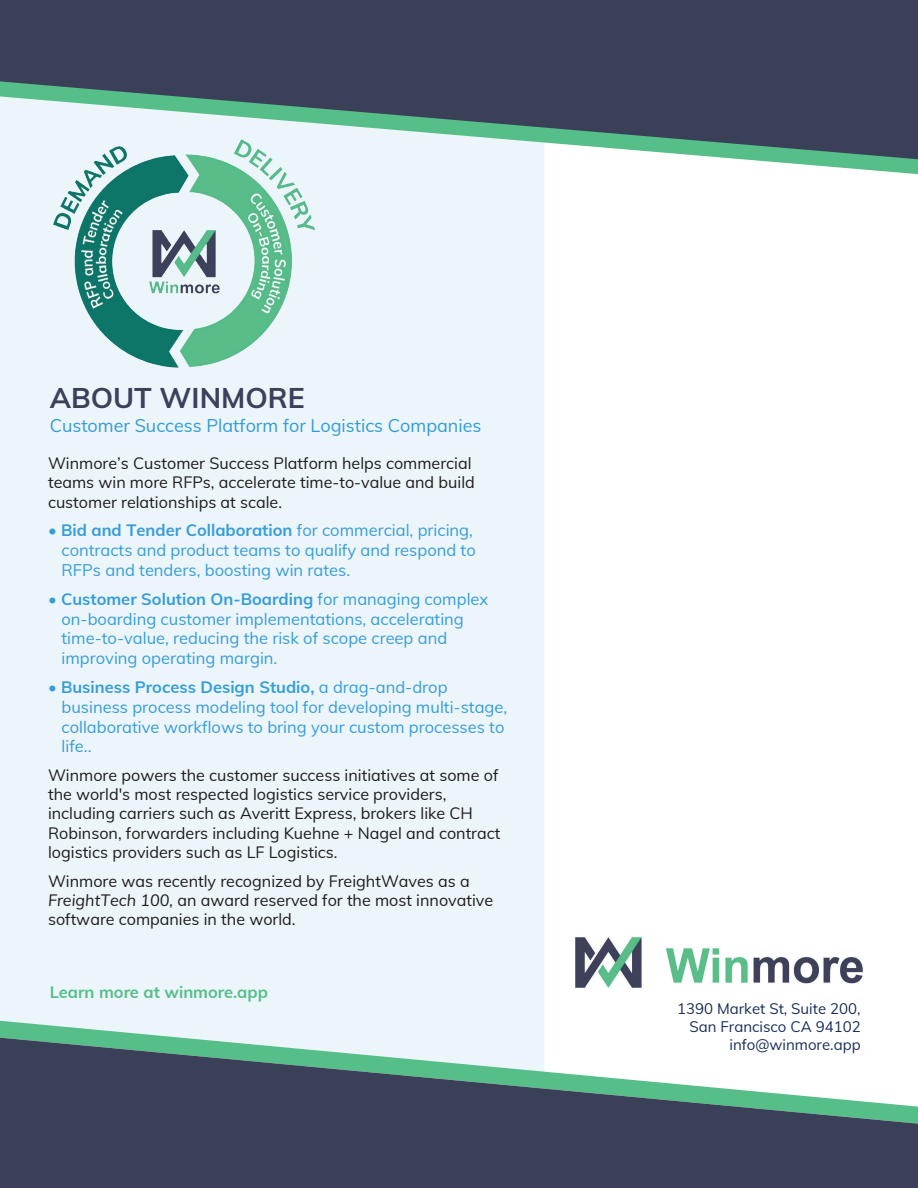
<style>
.page{position:relative;width:918px;height:1188px;background:#fff}
.page>*{position:absolute;margin:0;border:0;box-sizing:border-box;transform-origin:0 0}
.t1{font:700 28.5px "Muli";color:#3b415a}
.t2{font:18px "Muli";color:#349cd6}
.t3{font:16.5px/19.8px "Muli";color:#379dd7}
.t4{font:700 16.5px "Muli";color:#56be89}
.t5{font:16.2px/19.4px "Muli";color:#1f1c1d}
.t6{font:15px/18px "Muli";color:#1a2f5a;text-align:right}
.s1{font-weight:700}
.s2{font-style:italic}
</style>
<div class="page">
<div style="left:0;top:174px;width:544px;height:847px;background:#ebf5fa"></div>
<svg style="left:0;top:1021px;width:544px;height:17px;background:#d1ebe6"></svg>
<svg style="left:0;top:1038px;width:918px;height:150px;background:#5f6d7a"></svg>
<div style="left:0;top:0;width:918px;height:81px;background:#3b4059"></div>
<svg style="left:0;top:81px;width:918px;height:93px;background:#7c9498"></svg>
<img style="left:575px;top:937px;width:289px;height:52px">
<img style="left:44px;top:135px;width:281px;height:233px">
<h1 class="t1" style="left:50px;top:377px;width:257px">ABOUT WINMORE</h1>
<p class="t2" style="left:50px;top:412px;width:433px">Customer Success Platform for Logistics Companies</p>
<p class="t5" style="left:48px;top:453px;width:428px">Winmore’s Customer Success Platform helps commercial teams win more RFPs, accelerate time-to-value and build customer relationships at scale.</p>
<p class="t3" style="left:62px;top:520px;width:416px;text-indent:-13px">• <span class="s1">Bid and Tender Collaboration</span> for commercial, pricing, contracts and product teams to qualify and respond to<br>RFPs and tenders, boosting win rates.</p>
<p class="t3" style="left:62px;top:588px;width:428px;text-indent:-13px">• <span class="s1">Customer Solution On-Boarding</span> for managing complex on-boarding customer implementations, accelerating time-to-value, reducing the risk of scope creep and improving operating margin.</p>
<p class="t3" style="left:62px;top:676px;width:447px;text-indent:-13px">• <span class="s1">Business Process Design Studio,</span> a drag-and-drop business process modeling tool for developing multi-stage, collaborative workflows to bring your custom processes to life..</p>
<p class="t5" style="left:48px;top:764px;width:454px">Winmore powers the customer success initiatives at some of the world's most respected logistics service providers, including carriers such as Averitt Express, brokers like CH Robinson, forwarders including Kuehne + Nagel and contract logistics providers such as LF Logistics.</p>
<p class="t5" style="left:48px;top:870px;width:447px">Winmore was recently recognized by FreightWaves as a<br><span class="s2">FreightTech 100,</span> an award reserved for the most innovative software companies in the world.</p>
<p class="t4" style="left:50px;top:980px;width:220px">Learn more at winmore.app</p>
<p class="t6" style="left:677px;top:999px;width:185px">1390 Market St, Suite 200,</p>
<p class="t6" style="left:689px;top:1017px;width:173px">San Francisco CA 94102 info@winmore.app</p>
</div>
